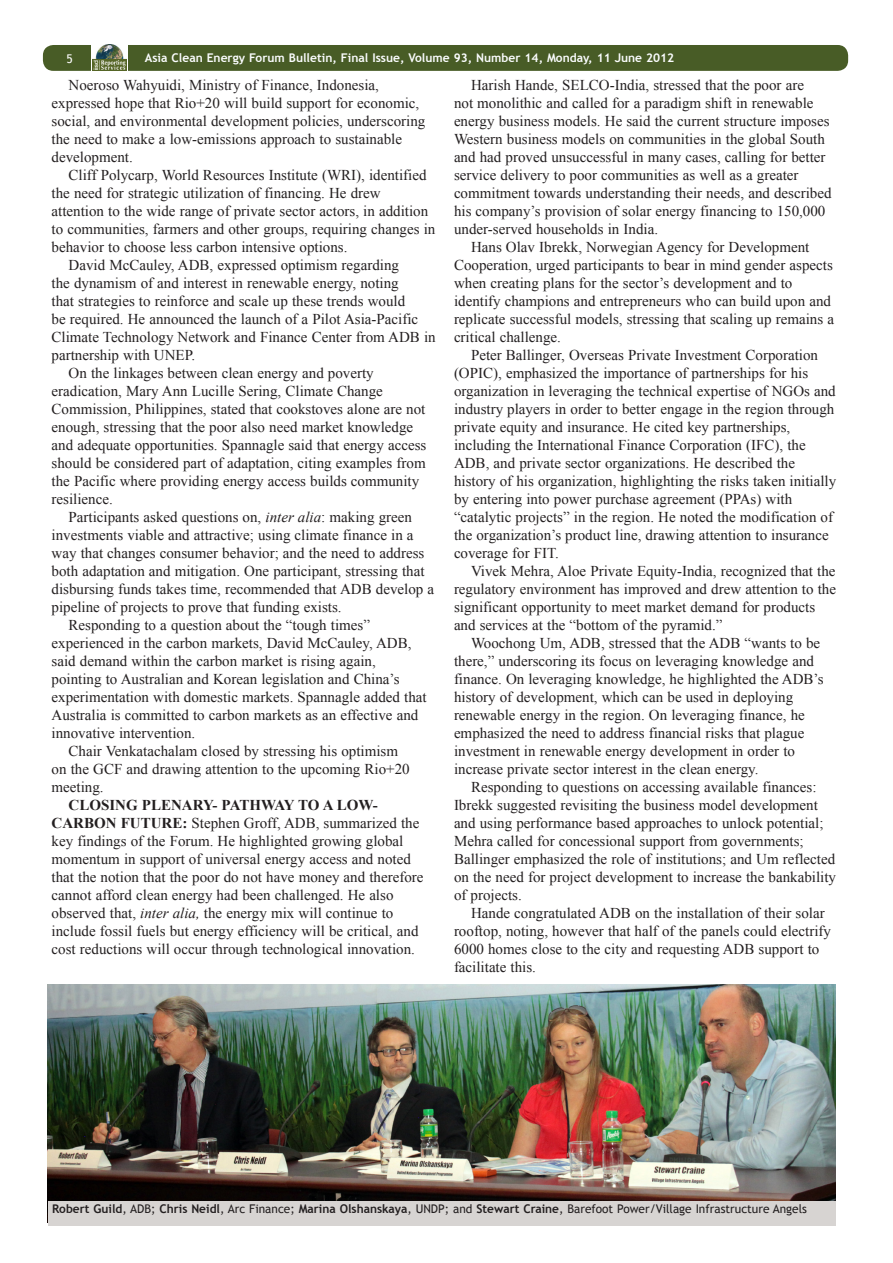
<style>
.page{position:relative;width:893px;height:1263px;background:#fff}
.page>*{position:absolute;margin:0;border:0;box-sizing:border-box;transform-origin:0 0}
.ENB_-_Body{font:15px/18px "Times New Roman";color:#231f20}
.Image_caption{font:12px "Trebuchet MS";color:#231f20}
.t1{font:700 12px "Trebuchet MS";color:#fbfdfe}
.t2{font:12px "Trebuchet MS";color:#fff}
.s1{font-style:italic}
.s2{font-weight:700}
</style>
<div class="page">
<div style="left:43px;top:45px;width:805px;height:26px;background:#485c26;border-radius:10px"></div>
<div style="left:91px;top:44px;width:37px;height:27px;background:#fff"></div>
<img style="left:92px;top:45px;width:35px;height:26px">
<img style="left:48px;top:985px;width:787px;height:216px">
<div style="left:48px;top:1201px;width:787px;height:25px;background:#d7d4d2"></div>
<p class="t2" style="left:67px;top:51px;width:8px">5</p>
<p class="t1" style="left:145px;top:50px;width:531px">Asia Clean Energy Forum Bulletin, Final Issue, Volume 93, Number 14, Monday, 11 June 2012</p>
<p class="ENB_-_Body" style="left:52px;top:76px;width:375px;text-indent:17px">Noeroso Wahyuidi, Ministry of Finance, Indonesia, expressed hope that Rio+20 will build support for economic, social, and environmental development policies, underscoring the need to make a low-emissions approach to sustainable development.</p>
<p class="ENB_-_Body" style="left:52px;top:166px;width:385px;text-indent:17px">Cliff Polycarp, World Resources Institute (WRI), identified the need for strategic utilization of financing. He drew attention to the wide range of private sector actors, in addition to communities, farmers and other groups, requiring changes in behavior to choose less carbon intensive options.</p>
<p class="ENB_-_Body" style="left:52px;top:256px;width:386px;text-indent:17px">David McCauley, ADB, expressed optimism regarding<br>the dynamism of and interest in renewable energy, noting<br>that strategies to reinforce and scale up these trends would<br>be required. He announced the launch of a Pilot Asia-Pacific Climate Technology Network and Finance Center from ADB in partnership with UNEP.</p>
<p class="ENB_-_Body" style="left:52px;top:364px;width:376px;text-indent:17px">On the linkages between clean energy and poverty eradication, Mary Ann Lucille Sering, Climate Change Commission, Philippines, stated that cookstoves alone are not enough, stressing that the poor also need market knowledge and adequate opportunities. Spannagle said that energy access should be considered part of adaptation, citing examples from the Pacific where providing energy access builds community resilience.</p>
<p class="ENB_-_Body" style="left:52px;top:508px;width:384px;text-indent:17px">Participants asked questions on, <span class="s1">inter alia</span>: making green investments viable and attractive; using climate finance in a way that changes consumer behavior; and the need to address both adaptation and mitigation. One participant, stressing that disbursing funds takes time, recommended that ADB develop a pipeline of projects to prove that funding exists.</p>
<p class="ENB_-_Body" style="left:52px;top:616px;width:377px;text-indent:17px">Responding to a question about the “tough times” experienced in the carbon markets, David McCauley, ADB, said demand within the carbon market is rising again, pointing to Australian and Korean legislation and China’s experimentation with domestic markets. Spannagle added that Australia is committed to carbon markets as an effective and innovative intervention.</p>
<p class="ENB_-_Body" style="left:52px;top:742px;width:360px;text-indent:17px">Chair Venkatachalam closed by stressing his optimism on the GCF and drawing attention to the upcoming Rio+20 meeting.</p>
<p class="ENB_-_Body" style="left:52px;top:796px;width:373px;text-indent:17px"><span class="s2">CLOSING PLENARY- PATHWAY TO A LOW-CARBON FUTURE:</span> Stephen Groff, ADB, summarized the key findings of the Forum. He highlighted growing global momentum in support of universal energy access and noted that the notion that the poor do not have money and therefore cannot afford clean energy had been challenged. He also observed that, <span class="s1">inter alia,</span> the energy mix will continue to include fossil fuels but energy efficiency will be critical, and cost reductions will occur through technological innovation.</p>
<p class="ENB_-_Body" style="left:454px;top:76px;width:379px;text-indent:17px">Harish Hande, SELCO-India, stressed that the poor are<br>not monolithic and called for a paradigm shift in renewable energy business models. He said the current structure imposes Western business models on communities in the global South and had proved unsuccessful in many cases, calling for better service delivery to poor communities as well as a greater commitment towards understanding their needs, and described his company’s provision of solar energy financing to 150,000 under-served households in India.</p>
<p class="ENB_-_Body" style="left:454px;top:238px;width:381px;text-indent:17px">Hans Olav Ibrekk, Norwegian Agency for Development Cooperation, urged participants to bear in mind gender aspects when creating plans for the sector’s development and to identify champions and entrepreneurs who can build upon and replicate successful models, stressing that scaling up remains a critical challenge.</p>
<p class="ENB_-_Body" style="left:454px;top:346px;width:384px;text-indent:17px">Peter Ballinger, Overseas Private Investment Corporation (OPIC), emphasized the importance of partnerships for his organization in leveraging the technical expertise of NGOs and industry players in order to better engage in the region through private equity and insurance. He cited key partnerships, including the International Finance Corporation (IFC), the ADB, and private sector organizations. He described the history of his organization, highlighting the risks taken initially by entering into power purchase agreement (PPAs) with “catalytic projects” in the region. He noted the modification of the organization’s product line, drawing attention to insurance coverage for FIT.</p>
<p class="ENB_-_Body" style="left:454px;top:562px;width:384px;text-indent:17px">Vivek Mehra, Aloe Private Equity-India, recognized that the regulatory environment has improved and drew attention to the significant opportunity to meet market demand for products and services at the “bottom of the pyramid.”</p>
<p class="ENB_-_Body" style="left:454px;top:634px;width:371px;text-indent:17px">Woochong Um, ADB, stressed that the ADB “wants to be there,” underscoring its focus on leveraging knowledge and finance. On leveraging knowledge, he highlighted the ADB’s history of development, which can be used in deploying renewable energy in the region. On leveraging finance, he emphasized the need to address financial risks that plague investment in renewable energy development in order to increase private sector interest in the clean energy.</p>
<p class="ENB_-_Body" style="left:454px;top:778px;width:384px;text-indent:17px">Responding to questions on accessing available finances:<br>Ibrekk suggested revisiting the business model development and using performance based approaches to unlock potential; Mehra called for concessional support from governments; Ballinger emphasized the role of institutions; and Um reflected on the need for project development to increase the bankability of projects.</p>
<p class="ENB_-_Body" style="left:454px;top:904px;width:379px;text-indent:17px">Hande congratulated ADB on the installation of their solar rooftop, noting, however that half of the panels could electrify 6000 homes close to the city and requesting ADB support to facilitate this.</p>
<p class="Image_caption" style="left:52px;top:1201px;width:756px"><span class="s2">Robert Guild</span>, ADB; <span class="s2">Chris Neidl</span>, Arc Finance; <span class="s2">Marina Olshanskaya</span>, UNDP; and <span class="s2">Stewart Craine</span>, Barefoot Power/Village Infrastructure Angels</p>
</div>
